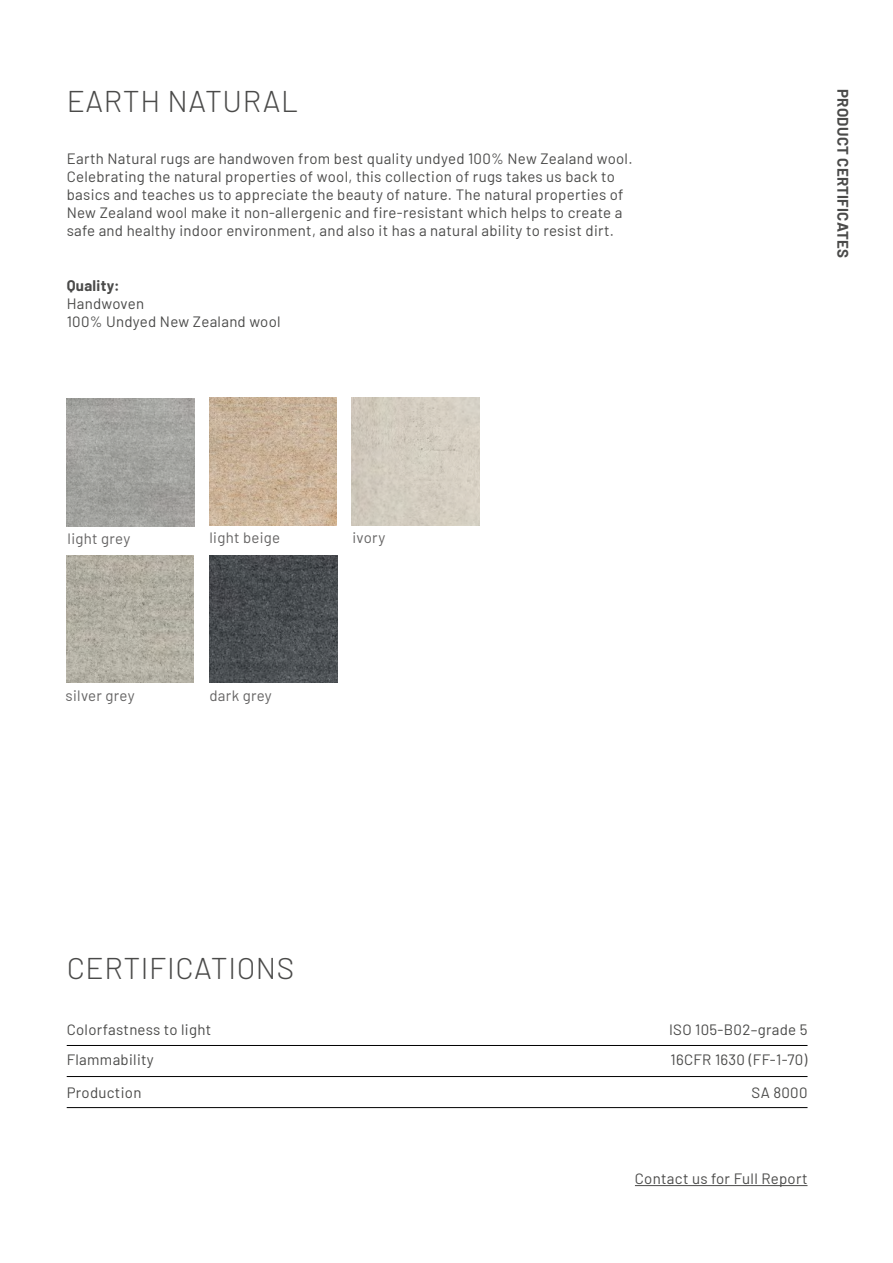
<style>
.page{position:relative;width:893px;height:1263px;background:#fff}
.page>*{position:absolute;margin:0;border:0;box-sizing:border-box;transform-origin:0 0}
.t1{font:300 30px "Barlow";letter-spacing:.02em;color:#4a4a49}
.t2{font:15px/18px "Barlow";letter-spacing:.02em;color:#4a4a49}
.t3{font:15px "Barlow";letter-spacing:.02em;color:#646363}
.t4{font:700 15px "Barlow";letter-spacing:.02em;color:#4a4a49}
</style>
<div class="page">
<hr style="left:67px;top:1045px;width:740px;height:1px;background:#000">
<hr style="left:67px;top:1076px;width:740px;height:1px;background:#000">
<hr style="left:67px;top:1107px;width:740px;height:1px;background:#000">
<img style="left:66px;top:555px;width:127px;height:128px">
<img style="left:209px;top:398px;width:127px;height:127px">
<img style="left:210px;top:555px;width:127px;height:128px">
<img style="left:352px;top:398px;width:127px;height:127px">
<img style="left:67px;top:399px;width:127px;height:127px">
<hr style="left:635px;top:1185px;width:172px;height:1px;background:#4a4a49">
<h1 class="t1" style="left:67px;top:80px;width:233px">EARTH NATURAL</h1>
<p class="t4" style="left:854px;top:89px;width:170px;rotate:90deg">PRODUCT CERTIFICATES</p>
<p class="t2" style="left:67px;top:149px;width:567px">Earth Natural rugs are handwoven from best quality undyed 100% New Zealand wool.<br>Celebrating the natural properties of wool, this collection of rugs takes us back to basics and teaches us to appreciate the beauty of nature. The natural properties of New Zealand wool make it non-allergenic and fire-resistant which helps to create a safe and healthy indoor environment, and also it has a natural ability to resist dirt.</p>
<p class="t4" style="left:67px;top:275px;width:54px">Quality:</p>
<p class="t2" style="left:67px;top:294px;width:215px">Handwoven<br>100% Undyed New Zealand wool</p>
<p class="t3" style="left:68px;top:528px;width:64px">light grey</p>
<p class="t3" style="left:66px;top:685px;width:70px">silver grey</p>
<p class="t3" style="left:209px;top:527px;width:72px">light beige</p>
<p class="t3" style="left:352px;top:527px;width:34px">ivory</p>
<p class="t3" style="left:209px;top:685px;width:64px">dark grey</p>
<h1 class="t1" style="left:67px;top:946px;width:229px">CERTIFICATIONS</h1>
<p class="t2" style="left:67px;top:1013px;width:146px;line-height:30px">Colorfastness to light<br>Flammability</p>
<p class="t2" style="left:67px;top:1082px;width:76px">Production</p>
<p class="t2" style="left:669px;top:1013px;width:140px;line-height:30px">ISO 105-B02–grade 5<br>16CFR 1630 (FF-1-70)</p>
<p class="t2" style="left:752px;top:1082px;width:57px">SA 8000</p>
<p class="t2" style="left:635px;top:1169px;width:174px">Contact us for Full Report</p>
</div>
